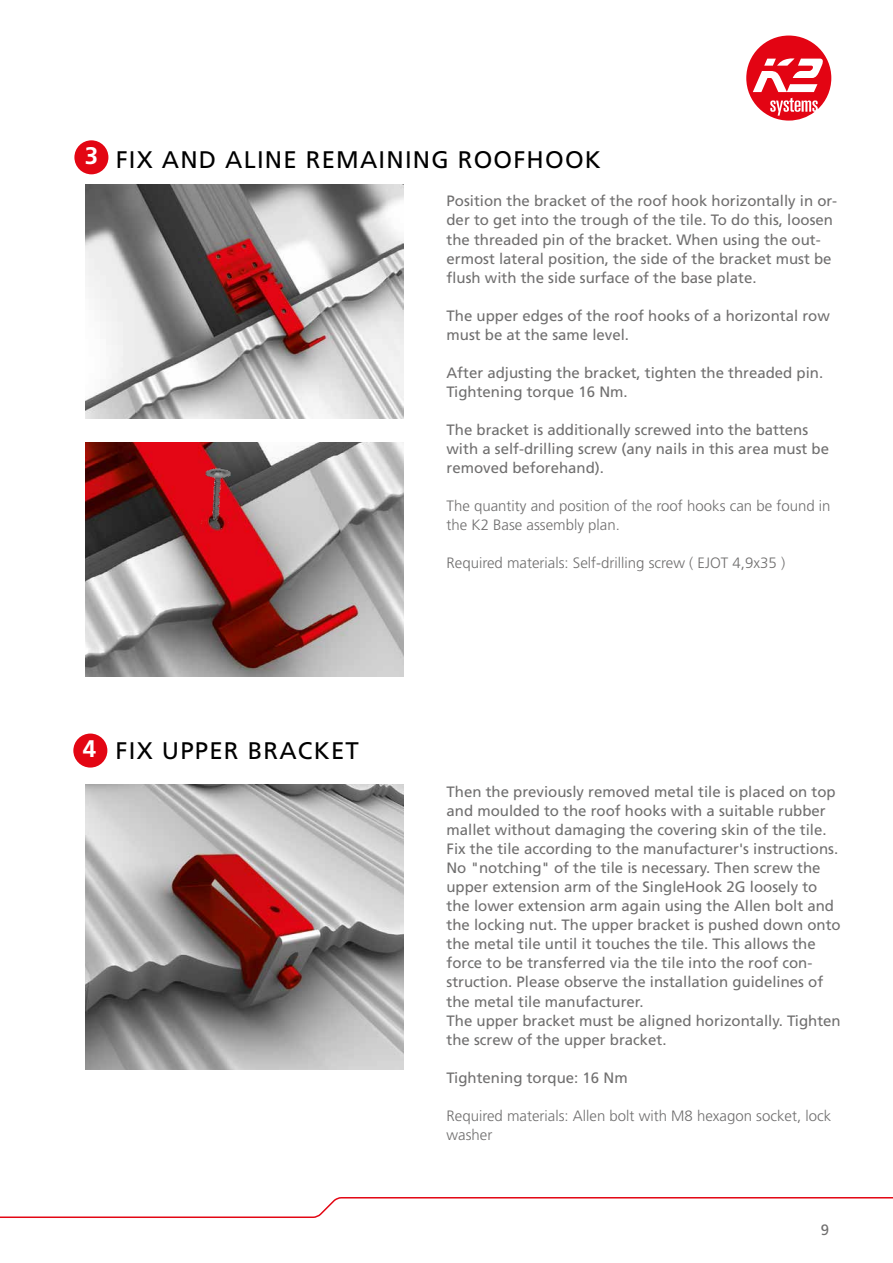
<style>
.page{position:relative;width:893px;height:1263px;background:#fff}
.page>*{position:absolute;margin:0;border:0;box-sizing:border-box;transform-origin:0 0}
.t1{font:24px "Frutiger LT Std";letter-spacing:.05em;color:#000}
.t2{font:700 24px "Frutiger LT Std";color:#fff}
.t3{font:15px/19px "Frutiger LT Std";color:#706f6f}
.t4{font:300 15px/19px "Frutiger LT Std";color:#706f6f}
</style>
<div class="page">
<svg style="left:0;top:1197px;width:893px;height:21px"></svg>
<svg style="left:746px;top:36px;width:85px;height:85px"></svg>
<div style="left:74px;top:140px;width:34px;height:34px;background:#e30613;border-radius:50%"></div>
<div style="left:73px;top:733px;width:34px;height:34px;background:#e30613;border-radius:50%"></div>
<img style="left:85px;top:185px;width:318px;height:234px">
<img style="left:85px;top:442px;width:318px;height:234px">
<img style="left:200px;top:469px;width:34px;height:59px">
<img style="left:85px;top:784px;width:318px;height:285px">
<h1 class="t2" style="left:85px;top:142px;width:15px">3</h1>
<h1 class="t1" style="left:116px;top:146px;width:487px">FIX AND ALINE REMAINING ROOFHOOK</h1>
<p class="t3" style="left:446px;top:192px;width:392px">Position the bracket of the roof hook horizontally in or&shy;der to get into the trough of the tile. To do this, loosen the threaded pin of the bracket. When using the out&shy;ermost lateral position, the side of the bracket must be flush with the side surface of the base plate.</p>
<p class="t3" style="left:446px;top:306px;width:385px">The upper edges of the roof hooks of a horizontal row must be at the same level.</p>
<p class="t3" style="left:446px;top:363px;width:378px">After adjusting the bracket, tighten the threaded pin.<br>Tightening torque 16 Nm.</p>
<p class="t3" style="left:446px;top:420px;width:384px">The bracket is additionally screwed into the battens with a self-drilling screw (any nails in this area must be removed beforehand).</p>
<p class="t4" style="left:446px;top:497px;width:386px">The quantity and position of the roof hooks can be found in the K2 Base assembly plan.</p>
<p class="t4" style="left:446px;top:554px;width:340px">Required materials: Self-drilling screw ( EJOT 4,9x35 )</p>
<h1 class="t2" style="left:83px;top:735px;width:15px">4</h1>
<h1 class="t1" style="left:116px;top:736px;width:245px">FIX UPPER BRACKET</h1>
<p class="t3" style="left:446px;top:782px;width:396px">Then the previously removed metal tile is placed on top and moulded to the roof hooks with a suitable rubber mallet without damaging the covering skin of the tile.<br>Fix the tile according to the manufacturer's instructions.<br>No "notching" of the tile is necessary. Then screw the upper extension arm of the SingleHook 2G loosely to the lower extension arm again using the Allen bolt and the locking nut. The upper bracket is pushed down onto the metal tile until it touches the tile. This allows the force to be transferred via the tile into the roof con&shy;struction. Please observe the installation guidelines of the metal tile manufacturer.<br>The upper bracket must be aligned horizontally. Tighten the screw of the upper bracket.</p>
<p class="t3" style="left:446px;top:1068px;width:183px">Tightening torque: 16 Nm</p>
<p class="t4" style="left:446px;top:1106px;width:386px">Required materials: Allen bolt with M8 hexagon socket, lock washer</p>
<p class="t3" style="left:821px;top:1220px;width:10px">9</p>
</div>
